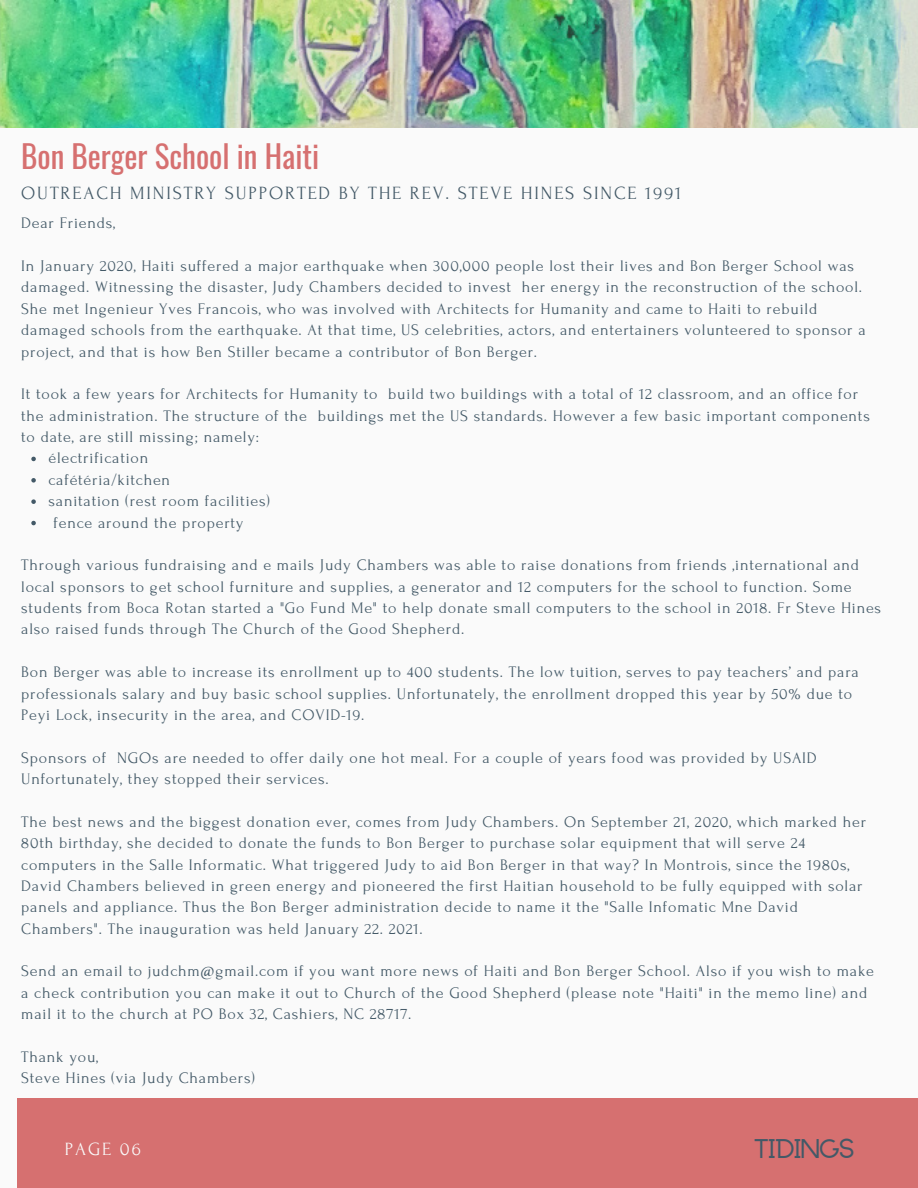
<style>
.page{position:relative;width:918px;height:1188px;background:#fafafa}
.page>*{position:absolute;margin:0;border:0;box-sizing:border-box;transform-origin:0 0}
.t1{font:31.2px "Oswald";color:#d67070}
.t2{font:700 21.6px "Anchorage";color:#435967}
.t3{font:18.6px "Forum";letter-spacing:.1em;color:#435967}
.t4{font:18.6px "Forum";letter-spacing:.1em;color:#fafafa}
.t5{font:16.05px/21.3px "Forum";letter-spacing:.05em;color:#435967}
</style>
<div class="page">
<div style="left:17px;top:1098px;width:901px;height:90px;background:#d67070"></div>
<img style="left:0;top:0;width:918px;height:127px">
<svg style="left:31px;top:457px;width:5px;height:4px"></svg>
<svg style="left:31px;top:478px;width:5px;height:5px"></svg>
<svg style="left:31px;top:499px;width:5px;height:5px"></svg>
<svg style="left:31px;top:521px;width:5px;height:4px"></svg>
<p class="t1" style="left:21px;top:131px;width:300px">Bon Berger School in Haiti</p>
<p class="t3" style="left:21px;top:183px;width:661px">OUTREACH MINISTRY SUPPORTED BY THE REV. STEVE HINES SINCE 1991</p>
<p class="t5" style="left:21px;top:213px;width:96px">Dear Friends,</p>
<p class="t5" style="left:21px;top:256px;width:846px">In January 2020, Haiti suffered a major earthquake when 300,000 people lost their lives and Bon Berger School was damaged. Witnessing the disaster, Judy Chambers decided to invest her energy in the reconstruction of the school.<br>She met Ingenieur Yves Francois, who was involved with Architects for Humanity and came to Haiti to rebuild damaged schools from the earthquake. At that time, US celebrities, actors, and entertainers volunteered to sponsor a project, and that is how Ben Stiller became a contributor of Bon Berger.</p>
<p class="t5" style="left:21px;top:384px;width:850px">It took a few years for Architects for Humanity to build two buildings with a total of 12 classroom, and an office for the administration. The structure of the buildings met the US standards. However a few basic important components to date, are still missing; namely:</p>
<p class="t5" style="left:48px;top:448px;width:101px">électrification</p>
<p class="t5" style="left:48px;top:469px;width:123px">cafétéria/kitchen</p>
<p class="t5" style="left:48px;top:491px;width:223px">sanitation (rest room facilities)</p>
<p class="t5" style="left:53px;top:512px;width:192px">fence around the property</p>
<p class="t5" style="left:21px;top:555px;width:861px">Through various fundraising and e mails Judy Chambers was able to raise donations from friends ,international and local sponsors to get school furniture and supplies, a generator and 12 computers for the school to function. Some students from Boca Rotan started a "Go Fund Me" to help donate small computers to the school in 2018. Fr Steve Hines also raised funds through The Church of the Good Shepherd.</p>
<p class="t5" style="left:21px;top:662px;width:839px">Bon Berger was able to increase its enrollment up to 400 students. The low tuition, serves to pay teachers’ and para professionals salary and buy basic school supplies. Unfortunately, the enrollment dropped this year by 50% due to<br>Peyi Lock, insecurity in the area, and COVID-19.</p>
<p class="t5" style="left:21px;top:747px;width:797px">Sponsors of NGOs are needed to offer daily one hot meal. For a couple of years food was provided by USAID<br>Unfortunately, they stopped their services.</p>
<p class="t5" style="left:21px;top:811px;width:847px">The best news and the biggest donation ever, comes from Judy Chambers. On September 21, 2020, which marked her<br>80th birthday, she decided to donate the funds to Bon Berger to purchase solar equipment that will serve 24 computers in the Salle Informatic. What triggered Judy to aid Bon Berger in that way? In Montrois, since the 1980s,</p>
<p class="t5" style="left:21px;top:875px;width:843px">David Chambers believed in green energy and pioneered the first Haitian household to be fully equipped with solar panels and appliance. Thus the Bon Berger administration decide to name it the "Salle Infomatic Mne David<br>Chambers". The inauguration was held January 22. 2021.</p>
<p class="t5" style="left:21px;top:961px;width:854px">Send an email to judchm@gmail.com if you want more news of Haiti and Bon Berger School. Also if you wish to make a check contribution you can make it out to Church of the Good Shepherd (please note "Haiti" in the memo line) and mail it to the church at PO Box 32, Cashiers, NC 28717.</p>
<p class="t5" style="left:21px;top:1046px;width:78px">Thank you,</p>
<p class="t5" style="left:21px;top:1068px;width:235px">Steve Hines (via Judy Chambers)</p>
<p class="t4" style="left:65px;top:1139px;width:77px">PAGE 06</p>
<p class="t2" style="left:754px;top:1139px;width:102px">TIDINGS</p>
</div>
